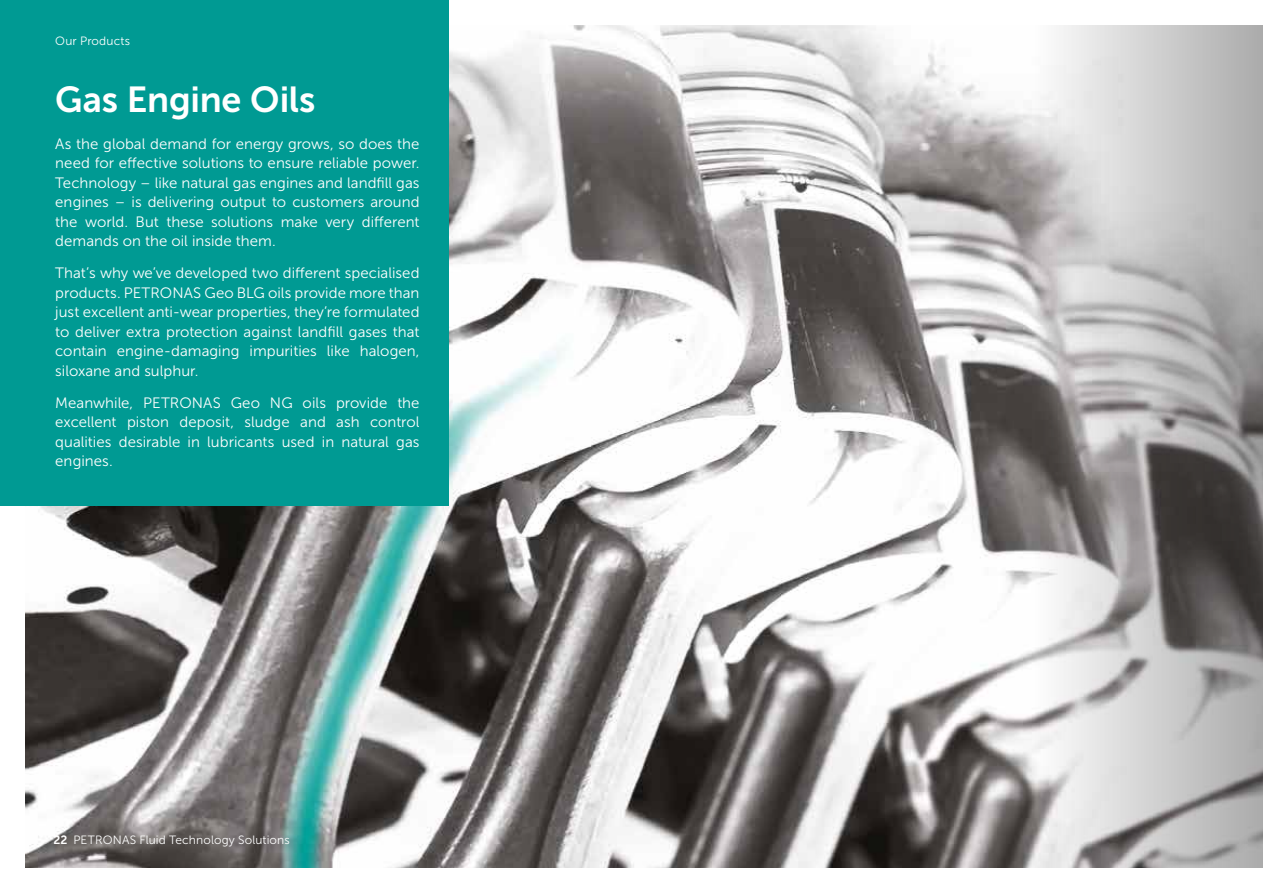
<style>
.page{position:relative;width:1263px;height:893px;background:#fff}
.page>*{position:absolute;margin:0;border:0;box-sizing:border-box;transform-origin:0 0}
.t1{font:36px "Museo Sans 700";letter-spacing:-.005em;color:#fff}
.t2{font:15px/19.5px "Museo Sans 300";letter-spacing:.005em;color:#fff;text-align:justify}
.t3{font:12px "Museo Sans 300";letter-spacing:.015em;color:#fff}
.s1{font-family:"Museo Sans 700"}
</style>
<div class="page">
<img style="left:26px;top:26px;width:1008px;height:841px">
<svg style="left:1034px;top:25px;width:229px;height:842px;background:#b1b0b0"></svg>
<div style="left:0;top:0;width:449px;height:505px;background:#009a93"></div>
<p class="t3" style="left:55px;top:34px;width:76px">Our Products</p>
<h1 class="t1" style="left:55px;top:80px;width:262px">Gas Engine Oils</h1>
<p class="t2" style="left:55px;top:134px;width:366px">As the global demand for energy grows, so does the need for effective solutions to ensure reliable power.<br>Technology – like natural gas engines and landfill gas engines – is delivering output to customers around the world. But these solutions make very different demands on the oil inside them.</p>
<p class="t2" style="left:55px;top:263px;width:366px">That’s why we’ve developed two different specialised products. PETRONAS Geo BLG oils provide more than just excellent anti-wear properties, they’re formulated to deliver extra protection against landfill gases that contain engine-damaging impurities like halogen, siloxane and sulphur.</p>
<p class="t2" style="left:55px;top:393px;width:366px">Meanwhile, PETRONAS Geo NG oils provide the excellent piston deposit, sludge and ash control qualities desirable in lubricants used in natural gas engines.</p>
<p class="t3" style="left:54px;top:834px;width:238px"><span class="s1">22</span> PETRONAS Fluid Technology Solutions</p>
</div>
